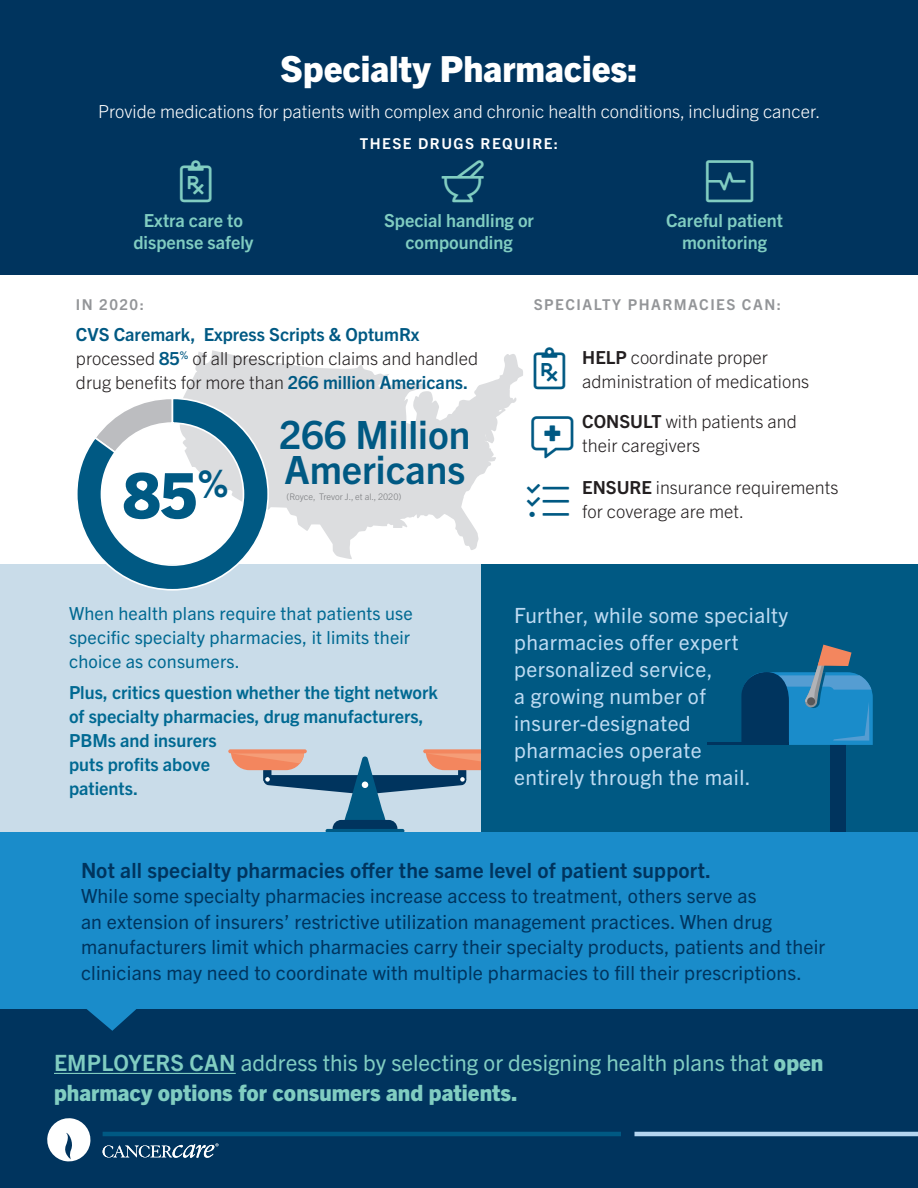
<style>
.page{position:relative;width:918px;height:1188px;background:#fff}
.page>*{position:absolute;margin:0;border:0;box-sizing:border-box;transform-origin:0 0}
.t1{font:800 63px "Trade Gothic Next LT Pro";color:#005983}
.t2{font:300 42px "Font Awesome 5 Pro";color:#81cdc1}
.t3{font:700 39px/36px "Trade Gothic Next LT Pro";color:#005983}
.t4{font:800 36px "Trade Gothic Next LT Pro";color:#fff}
.t5{font:22.5px/30px "Trade Gothic Next LT Pro";color:#81cdc1}
.t6{font:21px/27px "Trade Gothic Next LT Pro";letter-spacing:.02em;color:#bedbf2}
.t7{font:700 21px "Trade Gothic Next LT Pro";letter-spacing:.01em;color:#00345e}
.t8{font:19.5px/25.5px "Trade Gothic Next LT Pro";letter-spacing:.01em;color:#00345e}
.t9{font:300 18px/24px "Trade Gothic Next LT Pro";color:#231f20}
.t10{font:700 18px/24px "Trade Gothic Next LT Pro";color:#006992}
.t11{font:18px/24px "Trade Gothic Next LT Pro";letter-spacing:.01em;color:#006992}
.t12{font:300 18px "Trade Gothic Next LT Pro";color:#fff}
.t13{font:700 18px/22.5px "Trade Gothic Next LT Pro";color:#81cdc1;text-align:center}
.t14{font:700 15px "Trade Gothic Next LT Pro";letter-spacing:.1em;color:#939598}
.t15{font:700 15px "Trade Gothic Next LT Pro";letter-spacing:.1em;color:#fff}
.t16{font:300 9px "Trade Gothic Next LT Pro";color:#76787b}
.s1{font-weight:700;color:#005983}
.s2{font-weight:700}
.s3{font-weight:800}
</style>
<div class="page">
<div style="left:0;top:1009px;width:918px;height:179px;background:#00345e"></div>
<svg style="left:183px;top:350px;width:340px;height:209px;fill:#dcdddf"></svg>
<hr style="left:103px;top:1132px;width:518px;height:4px;background:#005983">
<hr style="left:634px;top:1132px;width:284px;height:4px;background:#b4d5f0">
<svg style="left:47px;top:1118px;width:44px;height:44px"></svg>
<svg style="left:103px;top:1143px;width:116px;height:15px"></svg>
<div style="left:0;top:0;width:918px;height:274px;background:#00345e"></div>
<hr style="left:54px;top:1073px;width:182px;height:1px;background:#81cdc1">
<svg style="left:87px;top:1009px;width:49px;height:22px"></svg>
<div style="left:0;top:564px;width:918px;height:269px;background:#c9dce9"></div>
<svg style="left:228px;top:749px;width:79px;height:4px"></svg>
<svg style="left:423px;top:749px;width:79px;height:4px"></svg>
<svg style="left:231px;top:752px;width:250px;height:80px"></svg>
<div style="left:481px;top:564px;width:437px;height:269px;background:#005983"></div>
<div style="left:830px;top:744px;width:15px;height:89px;background:#00345e"></div>
<hr style="left:708px;top:743px;width:81px;height:2px;background:#00345e">
<svg style="left:741px;top:645px;width:132px;height:100px"></svg>
<div style="left:0;top:832px;width:918px;height:177px;background:#1a8cca"></div>
<svg style="left:77px;top:397px;width:193px;height:194px"></svg>
<h3 class="t4" style="left:280px;top:44px;width:359px">Specialty Pharmacies:</h3>
<p class="t12" style="left:98px;top:99px;width:724px">Provide medications for patients with complex and chronic health conditions, including cancer.</p>
<p class="t15" style="left:360px;top:133px;width:200px">THESE DRUGS REQUIRE:</p>
<h2 class="t2" style="left:442px;top:161px;width:43px">▪</h2>
<p class="t13" style="left:133px;top:208px;width:122px">Extra care to dispense safely</p>
<p class="t13" style="left:384px;top:208px;width:151px">Special handling or compounding</p>
<p class="t13" style="left:666px;top:208px;width:118px">Careful patient monitoring</p>
<p class="t14" style="left:76px;top:294px;width:70px">IN 2020:</p>
<p class="t9" style="left:76px;top:321px;width:404px"><span class="s1">CVS Caremark, Express Scripts &amp; OptumRx </span>processed <span class="s1">85</span><sup>%</sup> of all prescription claims and handled drug benefits for more than <span class="s1">266 million Americans.</span></p>
<h3 class="t3" style="left:279px;top:414px;width:193px">266 Million<br>Americans</h3>
<p class="t16" style="left:286px;top:490px;width:117px">(Royce, Trevor J., et al., 2020)</p>
<h1 class="t1" style="left:123px;top:452px;width:107px">85<sup>%</sup></h1>
<p class="t11" style="left:69px;top:600px;width:345px">When health plans require that patients use specific specialty pharmacies, it limits their choice as consumers.</p>
<p class="t10" style="left:69px;top:679px;width:370px">Plus, critics question whether the tight network of specialty pharmacies, drug manufacturers,<br>PBMs and insurers<br>puts profits above<br>patients.</p>
<p class="t14" style="left:534px;top:294px;width:249px">SPECIALTY PHARMACIES CAN:</p>
<p class="t9" style="left:582px;top:344px;width:229px"><span class="s2">HELP</span> coordinate proper administration of medications</p>
<p class="t9" style="left:582px;top:408px;width:216px"><span class="s2">CONSULT</span> with patients and their caregivers</p>
<p class="t9" style="left:582px;top:474px;width:258px"><span class="s2">ENSURE</span> insurance requirements for coverage are met.</p>
<p class="t6" style="left:514px;top:600px;width:275px">Further, while some specialty pharmacies offer expert personalized service,<br>a growing number of insurer-designated pharmacies operate<br>entirely through the mail.</p>
<p class="t7" style="left:81px;top:855px;width:632px">Not all specialty pharmacies offer the same level of patient support.</p>
<p class="t8" style="left:81px;top:882px;width:746px">While some specialty pharmacies increase access to treatment, others serve as<br>an extension of insurers’ restrictive utilization management practices. When drug manufacturers limit which pharmacies carry their specialty products, patients and their clinicians may need to coordinate with multiple pharmacies to fill their prescriptions.</p>
<p class="t5" style="left:54px;top:1046px;width:771px"><span class="s2">EMPLOYERS CAN</span> address this by selecting or designing health plans that <span class="s3">open pharmacy options for consumers and patients.</span></p>
</div>
